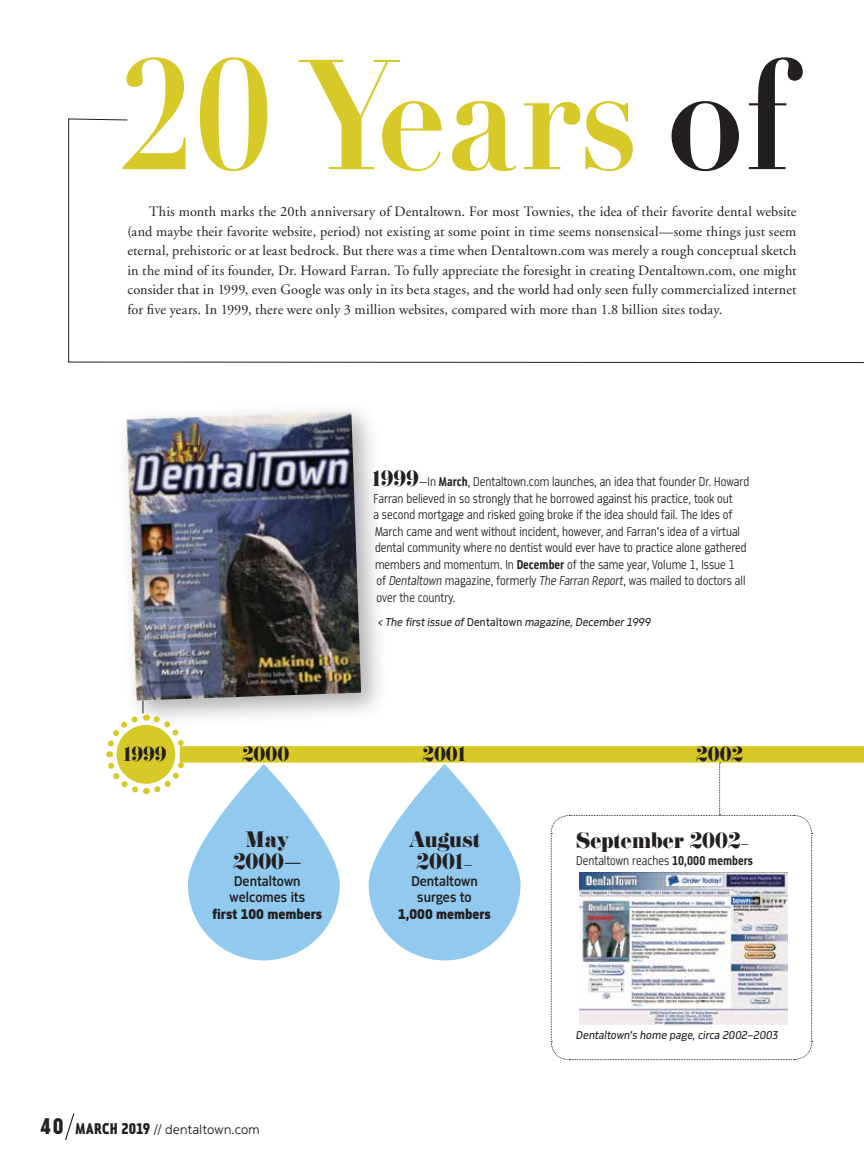
<style>
.page{position:relative;width:864px;height:1175px;background:#fff}
.page>*{position:absolute;margin:0;border:0;box-sizing:border-box;transform-origin:0 0}
.t1{font:700 153.45px "Didot";color:#d7c927;scale:.9 1}
.t2{font:19.5px/22.5px "Eloquent JF Pro";color:#231f20;text-align:center}
.t3{font:18px "Eloquent JF Pro";color:#231f20}
.t4{font:500 15px/16.5px "Metroflex Uni";color:#231f20;text-align:center}
.t5{font:15px "Metroflex Uni Hvy";color:#231f20}
.t6{font:14.25px/19.5px "Adobe Garamond";letter-spacing:.005em;color:#231f20;text-align:justify}
.t7{font:300 13.5px/16.5px "Metroflex Narrow";color:#231f20}
.t8{font:300 13.5px "Metroflex Wide";letter-spacing:.015em;color:#231f20}
.t9{font:italic 12px "Metroflex Uni";letter-spacing:.01em;color:#231f20}
.s1{color:#231f20}
.s2{font-family:"Eloquent JF Pro";font-weight:400;font-size:19.5px}
.s3{font-family:"Metroflex Uni"}
.s4{font-weight:700}
.s5{font-style:italic}
.s6{font-style:normal}
.s7{font-family:"Metroflex Uni";font-weight:300;font-size:13.5px}
.s8{font-family:"Metroflex Narrow Hvy";font-weight:400;font-size:24px}
.s9{font-family:"Metroflex Narrow Hvy";font-weight:400;font-size:16.5px}
.s10{font-family:"Metroflex Narrow";font-weight:300;font-size:13.5px}
</style>
<div class="page">
<svg style="left:68px;top:118px;width:796px;height:246px"></svg>
<div style="left:180px;top:746px;width:684px;height:16px;background:#d7c927"></div>
<div style="left:116px;top:401px;width:273px;height:327px;background:#231f20;opacity:.36"></div>
<img style="left:127px;top:411px;width:234px;height:289px">
<svg style="left:550px;top:762px;width:263px;height:298px"></svg>
<svg style="left:106px;top:700px;width:83px;height:95px"></svg>
<svg style="left:188px;top:764px;width:152px;height:196px;fill:#91caee"></svg>
<svg style="left:369px;top:764px;width:152px;height:196px;fill:#91caee"></svg>
<svg style="left:65px;top:1113px;width:10px;height:27px"></svg>
<h1 class="t1" style="left:118px;top:19px;width:750px">20 Years <span class="s1">of</span></h1>
<p class="t6" style="left:127px;top:202px;width:671px;text-indent:22px">This month marks the 20th anniversary of Dentaltown. For most Townies, the idea of their favorite dental website (and maybe their favorite website, period) not existing at some point in time seems nonsensical—some things just seem eternal, prehistoric or at least bedrock. But there was a time when Dentaltown.com was merely a rough conceptual sketch in the mind of its founder, Dr. Howard Farran. To fully appreciate the foresight in creating Dentaltown.com, one might consider that in 1999, even Google was only in its beta stages, and the world had only seen fully commercialized internet for five years. In 1999, there were only 3 million websites, compared with more than 1.8 billion sites today.</p>
<p class="t7" style="left:372px;top:473px;width:379px"><span class="s2">1999</span><span class="s3">—</span>In <span class="s4">March</span>, Dentaltown.com launches, an idea that founder Dr. Howard Farran believed in so strongly that he borrowed against his practice, took out<br>a second mortgage and risked going broke if the idea should fail. The Ides of March came and went without incident, however, and Farran’s idea of a virtual dental community where no dentist would ever have to practice alone gathered members and momentum. In <span class="s4">December</span> of the same year, Volume 1, Issue 1<br>of <span class="s5">Dentaltown</span> magazine, formerly <span class="s5">The Farran Report</span>, was mailed to doctors all over the country.</p>
<p class="t9" style="left:378px;top:615px;width:275px">&lt; The first issue of <span class="s6">Dentaltown</span> magazine, December 1999</p>
<p class="t3" style="left:123px;top:744px;width:45px">1999</p>
<p class="t3" style="left:242px;top:744px;width:49px">2000</p>
<p class="t3" style="left:422px;top:744px;width:45px">2001</p>
<p class="t3" style="left:696px;top:744px;width:48px">2002</p>
<h2 class="t2" style="left:233px;top:828px;width:70px">May<br>2000—</h2>
<p class="t4" style="left:230px;top:872px;width:77px">Dentaltown welcomes its</p>
<p class="t5" style="left:212px;top:905px;width:111px">first 100 members</p>
<h2 class="t2" style="left:409px;top:828px;width:73px">August<br>2001<span class="s7">—</span></h2>
<p class="t4" style="left:411px;top:872px;width:68px">Dentaltown surges to</p>
<p class="t5" style="left:398px;top:905px;width:94px">1,000 members</p>
<p class="t8" style="left:40px;top:1121px;width:221px"><span class="s8">40</span> <span class="s9">MARCH 2019</span> // dentaltown.com</p>
<h2 class="t2" style="left:576px;top:830px;width:175px">September 2002<span class="s10">—</span></h2>
<p class="t7" style="left:576px;top:851px;width:178px">Dentaltown reaches <span class="s4">10,000 members</span></p>
<p class="t9" style="left:576px;top:1027px;width:204px">Dentaltown’s home page, circa 2002–2003</p>
</div>
